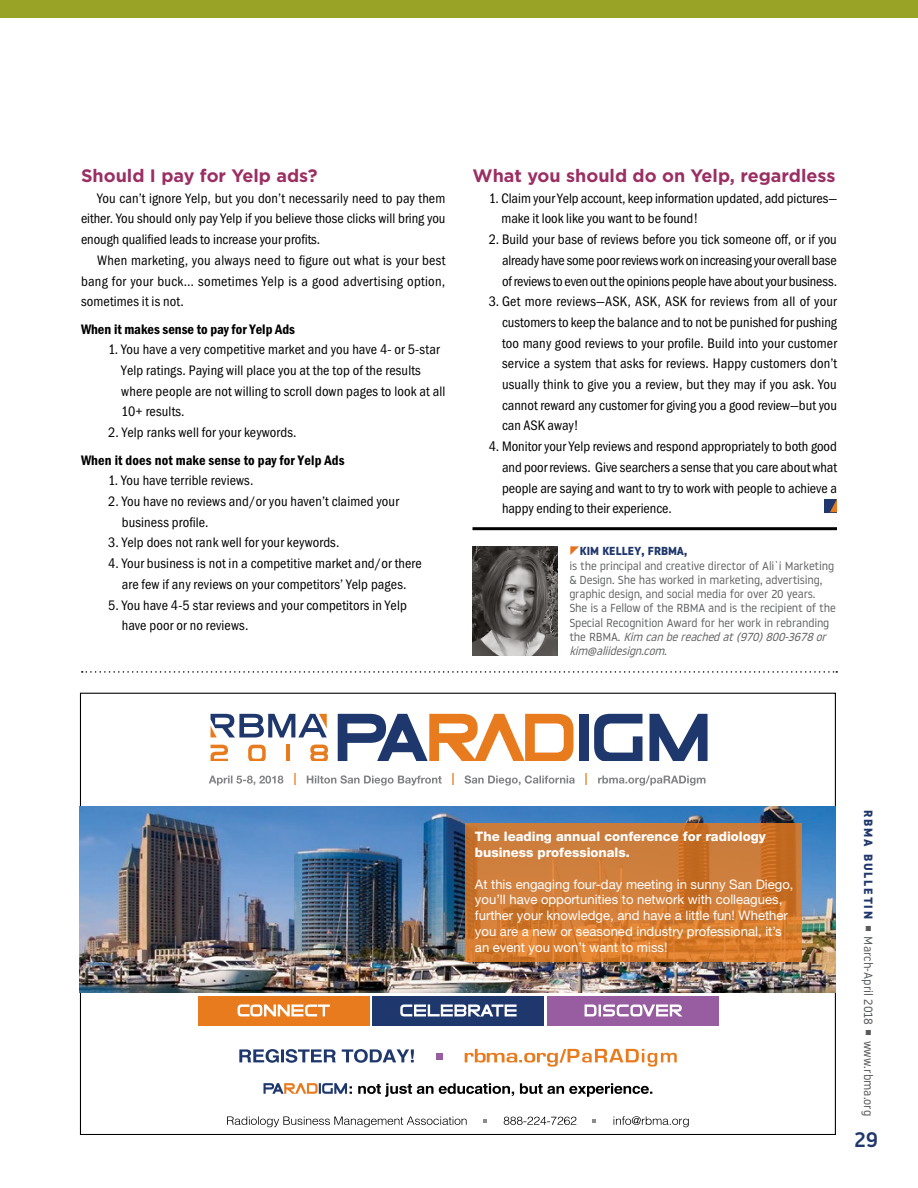
<style>
.page{position:relative;width:918px;height:1188px;background:#fff}
.page>*{position:absolute;margin:0;border:0;box-sizing:border-box;transform-origin:0 0}
.t1{font:500 21px "Noway";color:#1f376c}
.Department_Headers{font:700 18px "Gotham";color:#9b2f64}
.Department_Body{font:condensed 14.25px/20.7px "Franklin Gothic FS";letter-spacing:.005em;color:#000;text-align:justify}
.Department_Body-2{font:600 condensed 14.25px "Franklin Gothic FS";letter-spacing:.005em;color:#000}
.t2{font:13.05px/15.8px "Helvetica Neue";color:#fff}
.t3{font:800 13.05px/15.8px "Helvetica Neue";color:#fff}
.t4{font:12px "Noway";color:#58595b}
.t5{font:700 12px "Noway";letter-spacing:.15em;color:#1f376c}
.t6{font:11.7px/14.2px "Noway";letter-spacing:-.015em;color:#636466}
.s1{font-weight:700;color:#1f376c}
.s2{font-style:italic}
</style>
<div class="page">
<div style="left:0;top:0;width:918px;height:17px;background:#99a427"></div>
<div style="left:824px;top:499px;width:13px;height:13px;background:#1f376c"></div>
<svg style="left:830px;top:499px;width:7px;height:13px"></svg>
<svg style="left:82px;top:671px;width:755px;height:2px"></svg>
<img style="left:472px;top:546px;width:85px;height:109px">
<hr style="left:472px;top:527px;width:365px;height:3px;background:#000">
<svg style="left:211px;top:714px;width:116px;height:23px"></svg>
<div style="left:579px;top:714px;width:9px;height:46px;background:#1e376c"></div>
<svg style="left:594px;top:714px;width:48px;height:46px"></svg>
<svg style="left:650px;top:714px;width:58px;height:46px"></svg>
<svg style="left:338px;top:714px;width:235px;height:46px"></svg>
<svg style="left:211px;top:745px;width:17px;height:15px"></svg>
<svg style="left:248px;top:745px;width:18px;height:15px"></svg>
<hr style="left:286px;top:745px;width:4px;height:15px;background:#e87b1e">
<svg style="left:310px;top:745px;width:18px;height:15px"></svg>
<img style="left:80px;top:807px;width:756px;height:185px">
<svg style="left:466px;top:824px;width:336px;height:138px;background:#d07b33"></svg>
<svg style="left:598px;top:775px;width:108px;height:11px"></svg>
<svg style="left:464px;top:775px;width:111px;height:11px"></svg>
<svg style="left:307px;top:775px;width:135px;height:11px"></svg>
<svg style="left:209px;top:776px;width:74px;height:9px"></svg>
<svg style="left:264px;top:1083px;width:388px;height:14px"></svg>
<svg style="left:614px;top:1116px;width:75px;height:11px"></svg>
<svg style="left:504px;top:1117px;width:72px;height:8px"></svg>
<svg style="left:227px;top:1116px;width:240px;height:11px"></svg>
<svg style="left:465px;top:1049px;width:212px;height:18px"></svg>
<div style="left:436px;top:1053px;width:7px;height:7px;background:#985ca1"></div>
<svg style="left:239px;top:1049px;width:175px;height:14px"></svg>
<div style="left:198px;top:996px;width:171px;height:29px;background:#e87b1e"></div>
<div style="left:373px;top:996px;width:171px;height:29px;background:#1e376c"></div>
<div style="left:548px;top:996px;width:171px;height:29px;background:#985ca1"></div>
<svg style="left:585px;top:1004px;width:97px;height:12px"></svg>
<svg style="left:238px;top:1004px;width:92px;height:12px"></svg>
<svg style="left:400px;top:1004px;width:117px;height:12px"></svg>
<p class="Department_Headers" style="left:81px;top:165px;width:238px">Should I pay for Yelp ads?</p>
<p class="Department_Body" style="left:81px;top:188px;width:366px;text-indent:16px">You can’t ignore Yelp, but you don’t necessarily need to pay them either. You should only pay Yelp if you believe those clicks will bring you enough qualified leads to increase your profits.</p>
<p class="Department_Body" style="left:81px;top:250px;width:366px;text-indent:16px">When marketing, you always need to figure out what is your best bang for your buck… sometimes Yelp is a good advertising option, sometimes it is not.</p>
<p class="Department_Body-2" style="left:81px;top:321px;width:216px">When it makes sense to pay for Yelp Ads</p>
<p class="Department_Body" style="left:121px;top:339px;width:326px;text-align:left;text-indent:-13px">1. You have a very competitive market and you have 4- or 5-star Yelp ratings. Paying will place you at the top of the results where people are not willing to scroll down pages to look at all 10+ results.</p>
<p class="Department_Body" style="left:108px;top:422px;width:190px">2. Yelp ranks well for your keywords.</p>
<p class="Department_Body-2" style="left:81px;top:452px;width:265px">When it does not make sense to pay for Yelp Ads</p>
<p class="Department_Body" style="left:108px;top:470px;width:147px">1. You have terrible reviews.</p>
<p class="Department_Body" style="left:122px;top:491px;width:279px;text-indent:-14px">2. You have no reviews and/or you haven’t claimed your business profile.</p>
<p class="Department_Body" style="left:108px;top:532px;width:233px">3. Yelp does not rank well for your keywords.</p>
<p class="Department_Body" style="left:108px;top:553px;width:315px;text-align:center">4. Your business is not in a competitive market and/or there are few if any reviews on your competitors’ Yelp pages.</p>
<p class="Department_Body" style="left:122px;top:595px;width:287px;text-indent:-14px">5. You have 4-5 star reviews and your competitors in Yelp have poor or no reviews.</p>
<p class="Department_Headers" style="left:472px;top:165px;width:364px">What you should do on Yelp, regardless</p>
<p class="Department_Body" style="left:502px;top:188px;width:337px;text-indent:-13px">1. Claim your Yelp account, keep information updated, add pictures— make it look like you want to be found!</p>
<p class="Department_Body" style="left:502px;top:229px;width:337px;text-indent:-13px">2. Build your base of reviews before you tick someone off, or if you already have some poor reviews work on increasing your overall base of reviews to even out the opinions people have about your business.</p>
<p class="Department_Body" style="left:502px;top:291px;width:337px;text-indent:-13px">3. Get more reviews—ASK, ASK, ASK for reviews from all of your customers to keep the balance and to not be punished for pushing too many good reviews to your profile. Build into your customer service a system that asks for reviews. Happy customers don’t usually think to give you a review, but they may if you ask. You cannot reward any customer for giving you a good review—but you can ASK away!</p>
<p class="Department_Body" style="left:502px;top:436px;width:337px;text-indent:-13px">4. Monitor your Yelp reviews and respond appropriately to both good and poor reviews. Give searchers a sense that you care about what people are saying and want to try to work with people to achieve a happy ending to their experience.</p>
<p class="t6" style="left:569px;top:544px;width:268px;text-indent:11px"><span class="s1">KIM KELLEY, FRBMA,<br></span>is the principal and creative director of Ali`i Marketing &amp; Design. She has worked in marketing, advertising, graphic design, and social media for over 20 years.<br>She is a Fellow of the RBMA and is the recipient of the Special Recognition Award for her work in rebranding t h e R B M A . <span class="s2">Kim canbereachedat(970)800-3678or kim@aliidesign.com.</span></p>
<p class="t3" style="left:475px;top:829px;width:292px">The leading annual conference for radiology business professionals.</p>
<p class="t2" style="left:475px;top:876px;width:320px">At this engaging four-day meeting in sunny San Diego, you’ll have opportunities to network with colleagues, further your knowledge, and have a little fun! Whether you are a new or seasoned industry professional, it’s an event you won’t want to miss!</p>
<p class="t5" style="left:875px;top:810px;width:110px;rotate:90deg">RBMA BULLETIN</p>
<p class="t4" style="left:877px;top:936px;width:90px;rotate:90deg">March-April 2018</p>
<p class="t4" style="left:877px;top:1041px;width:77px;rotate:90deg">www.rbma.org</p>
<h1 class="t1" style="left:854px;top:1125px;width:25px">29</h1>
</div>
